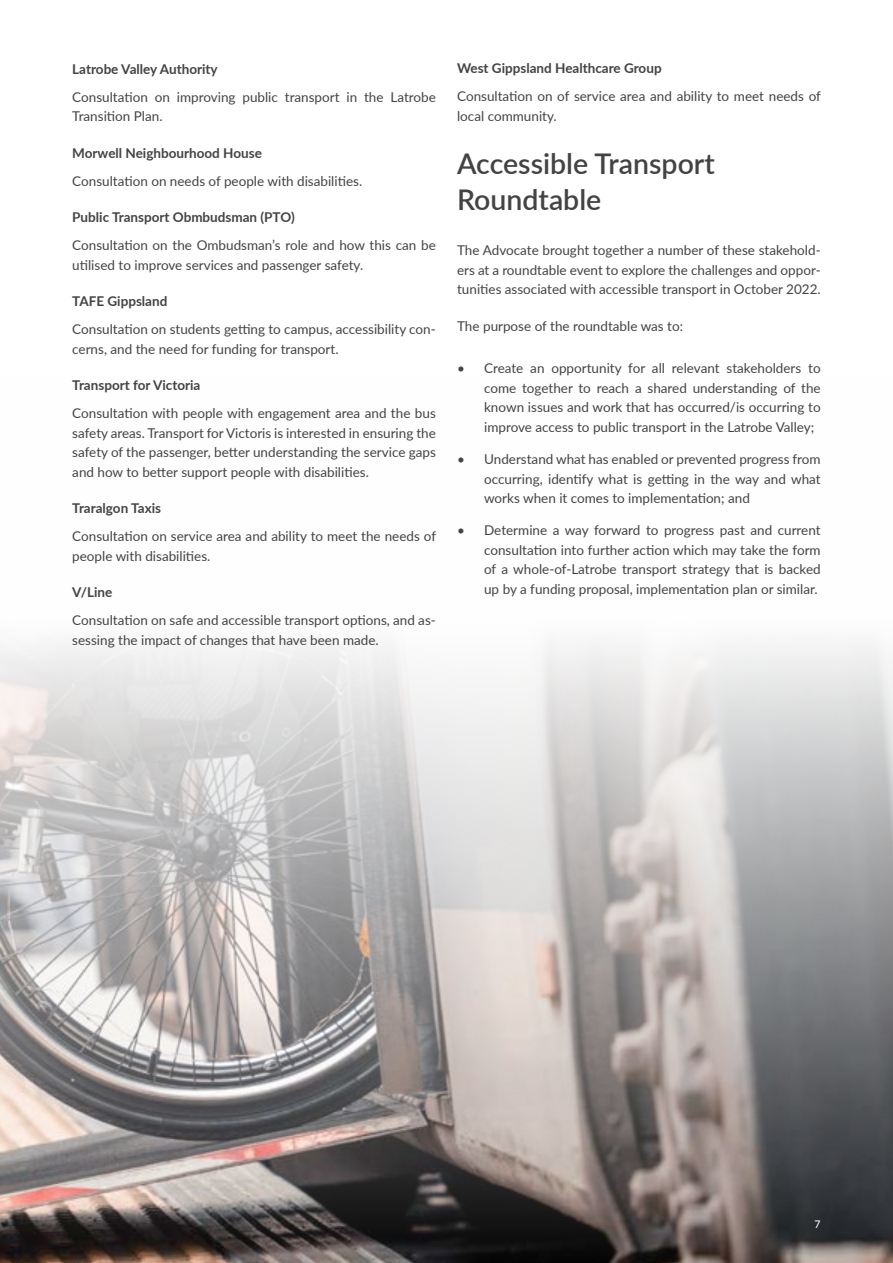
<style>
.page{position:relative;width:893px;height:1263px;background:#fff}
.page>*{position:absolute;margin:0;border:0;box-sizing:border-box;transform-origin:0 0}
.t1{font:600 28.5px/36px "Lato";color:#424342}
.t2{font:13.5px/19.5px "Lato";color:#424342}
.t3{font:700 13.5px "Lato";color:#424342}
.t4{font:500 10.5px "Lato";color:#fff}
</style>
<div class="page">
<img style="left:0;top:644px;width:893px;height:619px">
<p class="t3" style="left:72px;top:59px;width:147px">Latrobe Valley Authority</p>
<p class="t2" style="left:72px;top:86px;width:365px">Consultation on improving public transport in the Latrobe<br>Transition Plan.</p>
<p class="t3" style="left:72px;top:143px;width:191px">Morwell Neighbourhood House</p>
<p class="t2" style="left:72px;top:170px;width:291px">Consultation on needs of people with disabilities.</p>
<p class="t3" style="left:72px;top:207px;width:224px">Public Transport Obmbudsman (PTO)</p>
<p class="t2" style="left:72px;top:235px;width:365px">Consultation on the Ombudsman’s role and how this can be utilised to improve services and passenger safety.</p>
<p class="t3" style="left:72px;top:291px;width:97px">TAFE Gippsland</p>
<p class="t2" style="left:72px;top:319px;width:365px">Consultation on students getting to campus, accessibility con&shy;cerns, and the need for funding for transport.</p>
<p class="t3" style="left:72px;top:375px;width:130px">Transport for Victoria</p>
<p class="t2" style="left:72px;top:403px;width:365px;text-align:justify">Consultation with people with engagement area and the bus safety areas. Transport for Victoris is interested in ensuring the safety of the passenger, better understanding the service gaps and how to better support people with disabilities.</p>
<p class="t3" style="left:72px;top:498px;width:90px">Traralgon Taxis</p>
<p class="t2" style="left:72px;top:526px;width:365px">Consultation on service area and ability to meet the needs of people with disabilities.</p>
<p class="t3" style="left:72px;top:582px;width:42px">V/Line</p>
<p class="t2" style="left:72px;top:610px;width:365px">Consultation on safe and accessible transport options, and as&shy;sessing the impact of changes that have been made.</p>
<p class="t3" style="left:457px;top:59px;width:206px">West Gippsland Healthcare Group</p>
<p class="t2" style="left:457px;top:86px;width:365px">Consultation on of service area and ability to meet needs of local community.</p>
<h1 class="t1" style="left:457px;top:144px;width:259px">Accessible Transport<br>Roundtable</h1>
<p class="t2" style="left:457px;top:240px;width:365px;text-align:justify">The Advocate brought together a number of these stakehold&shy;ers at a roundtable event to explore the challenges and oppor&shy;tunities associated with accessible transport in October 2022.</p>
<p class="t2" style="left:457px;top:315px;width:227px">The purpose of the roundtable was to:</p>
<p class="t2" style="left:484px;top:358px;width:338px;text-align:justify;text-indent:-27px">• Create an opportunity for all relevant stakeholders to come together to reach a shared understanding of the known issues and work that has occurred/is occurring to improve access to public transport in the Latrobe Valley;</p>
<p class="t2" style="left:484px;top:449px;width:338px;text-align:justify;text-indent:-27px">• Understand what has enabled or prevented progress from occurring, identify what is getting in the way and what works when it comes to implementation; and</p>
<p class="t2" style="left:484px;top:520px;width:338px;text-align:justify;text-indent:-27px">• Determine a way forward to progress past and current consultation into further action which may take the form of a whole-of-Latrobe transport strategy that is backed up by a funding proposal, implementation plan or similar.</p>
<p class="t4" style="left:815px;top:1216px;width:8px">7</p>
</div>
